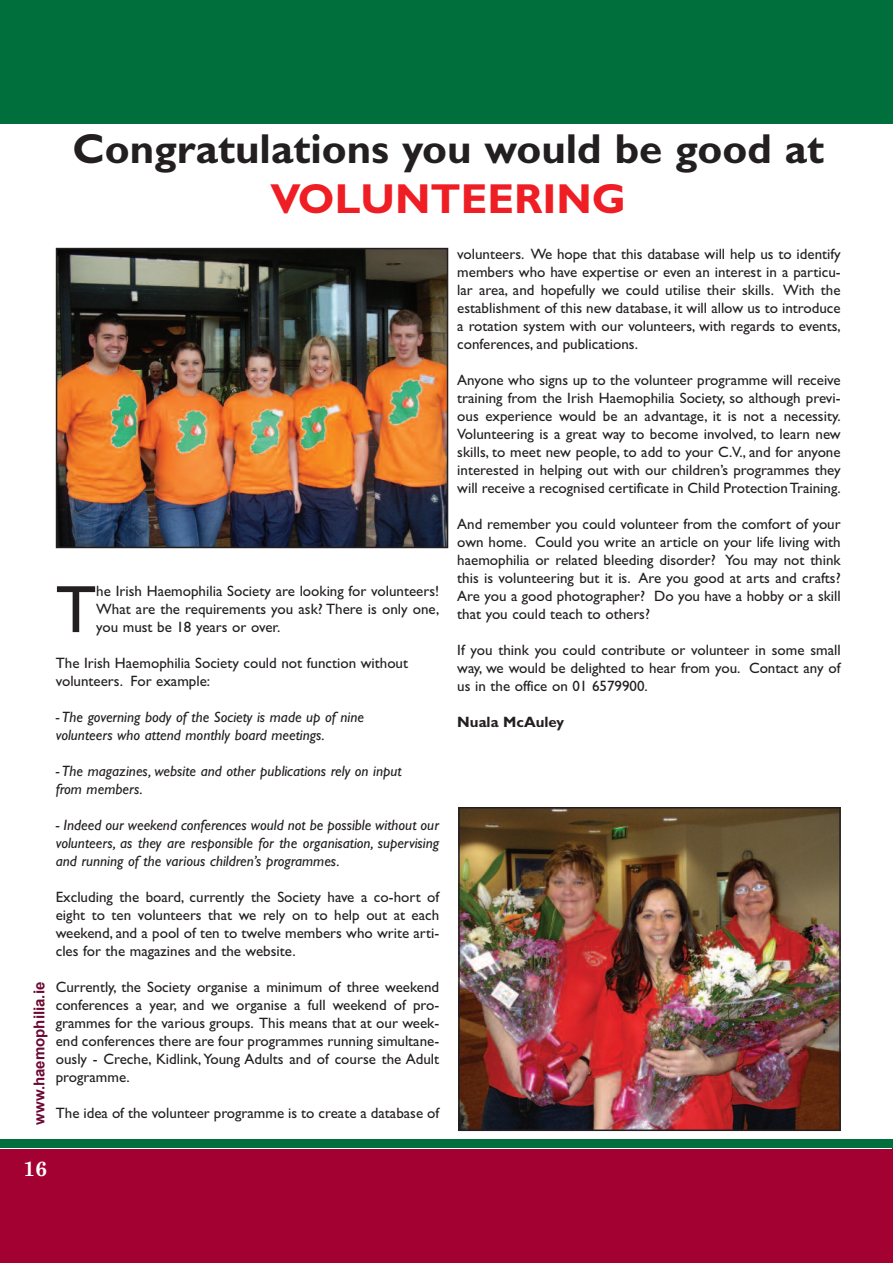
<style>
.page{position:relative;width:893px;height:1263px;background:#fff}
.page>*{position:absolute;margin:0;border:0;box-sizing:border-box;transform-origin:0 0}
.t1{font:67.05px "Gill Sans";color:#231f20}
.t2{font:700 42px "Gill Sans";color:#231f20}
.t3{font:700 42px "Gill Sans";color:#ee1e24}
.t4{font:700 21px "Century Schoolbook";color:#fff}
.t5{font:15px/18px "Gill Sans";color:#231f20;text-align:justify}
.t6{font:italic 15px/18px "Gill Sans";color:#231f20}
.t7{font:700 15px "Arial";color:#6c0932}
.t8{font:700 15px "Gill Sans";color:#231f20}
</style>
<div class="page">
<div style="left:0;top:1146px;width:893px;height:117px;background:#a40133"></div>
<div style="left:0;top:1140px;width:893px;height:8px;background:#006f3c"></div>
<div style="left:0;top:0;width:893px;height:124px;background:#006f3c"></div>
<img style="left:55px;top:247px;width:786px;height:885px">
<h2 class="t2" style="left:72px;top:124px;width:753px">Congratulations you would be good at</h2>
<h2 class="t3" style="left:270px;top:174px;width:357px">VOLUNTEERING</h2>
<p class="t7" style="left:31px;top:1125px;width:144px;rotate:-90deg">www.haemophilia.ie</p>
<h1 class="t1" style="left:56px;top:570px;width:42px">T</h1>
<p class="t5" style="left:96px;top:582px;width:344px">he Irish Haemophilia Society are looking for volunteers!<br>What are the requirements you ask? There is only one, you must be 18 years or over.</p>
<p class="t5" style="left:56px;top:654px;width:354px">The Irish Haemophilia Society could not function without volunteers. For example:</p>
<p class="t6" style="left:56px;top:708px;width:310px">- The governing body of the Society is made up of nine volunteers who attend monthly board meetings.</p>
<p class="t6" style="left:56px;top:762px;width:347px">- The magazines, website and other publications rely on input from members.</p>
<p class="t6" style="left:56px;top:816px;width:385px;text-align:justify">- Indeed our weekend conferences would not be possible without our volunteers, as they are responsible for the organisation, supervising and running of the various children’s programmes.</p>
<p class="t5" style="left:56px;top:888px;width:385px">Excluding the board, currently the Society have a co-hort of eight to ten volunteers that we rely on to help out at each weekend, and a pool of ten to twelve members who write arti&shy;cles for the magazines and the website.</p>
<p class="t5" style="left:56px;top:978px;width:385px">Currently, the Society organise a minimum of three weekend conferences a year, and we organise a full weekend of pro&shy;grammes for the various groups. This means that at our week&shy;end conferences there are four programmes running simultane&shy;ously - Creche, Kidlink,Young Adults and of course the Adult programme.</p>
<p class="t5" style="left:56px;top:1104px;width:385px">The idea of the volunteer programme is to create a database of</p>
<p class="t5" style="left:457px;top:245px;width:385px">volunteers. We hope that this database will help us to identify members who have expertise or even an interest in a particu&shy;lar area, and hopefully we could utilise their skills. With the establishment of this new database, it will allow us to introduce a rotation system with our volunteers, with regards to events, conferences, and publications.</p>
<p class="t5" style="left:457px;top:371px;width:385px">Anyone who signs up to the volunteer programme will receive training from the Irish Haemophilia Society, so although previ&shy;ous experience would be an advantage, it is not a necessity.<br>Volunteering is a great way to become involved, to learn new skills, to meet new people, to add to your C.V., and for anyone interested in helping out with our children’s programmes they will receive a recognised certificate in Child Protection Training.</p>
<p class="t5" style="left:457px;top:515px;width:385px">And remember you could volunteer from the comfort of your own home. Could you write an article on your life living with haemophilia or related bleeding disorder? You may not think this is volunteering but it is. Are you good at arts and crafts?<br>Are you a good photographer? Do you have a hobby or a skill that you could teach to others?</p>
<p class="t5" style="left:457px;top:641px;width:385px">If you think you could contribute or volunteer in some small way, we would be delighted to hear from you. Contact any of us in the office on 01 6579900.</p>
<p class="t8" style="left:457px;top:713px;width:108px">Nuala McAuley</p>
<h3 class="t4" style="left:23px;top:1156px;width:26px">16</h3>
</div>
